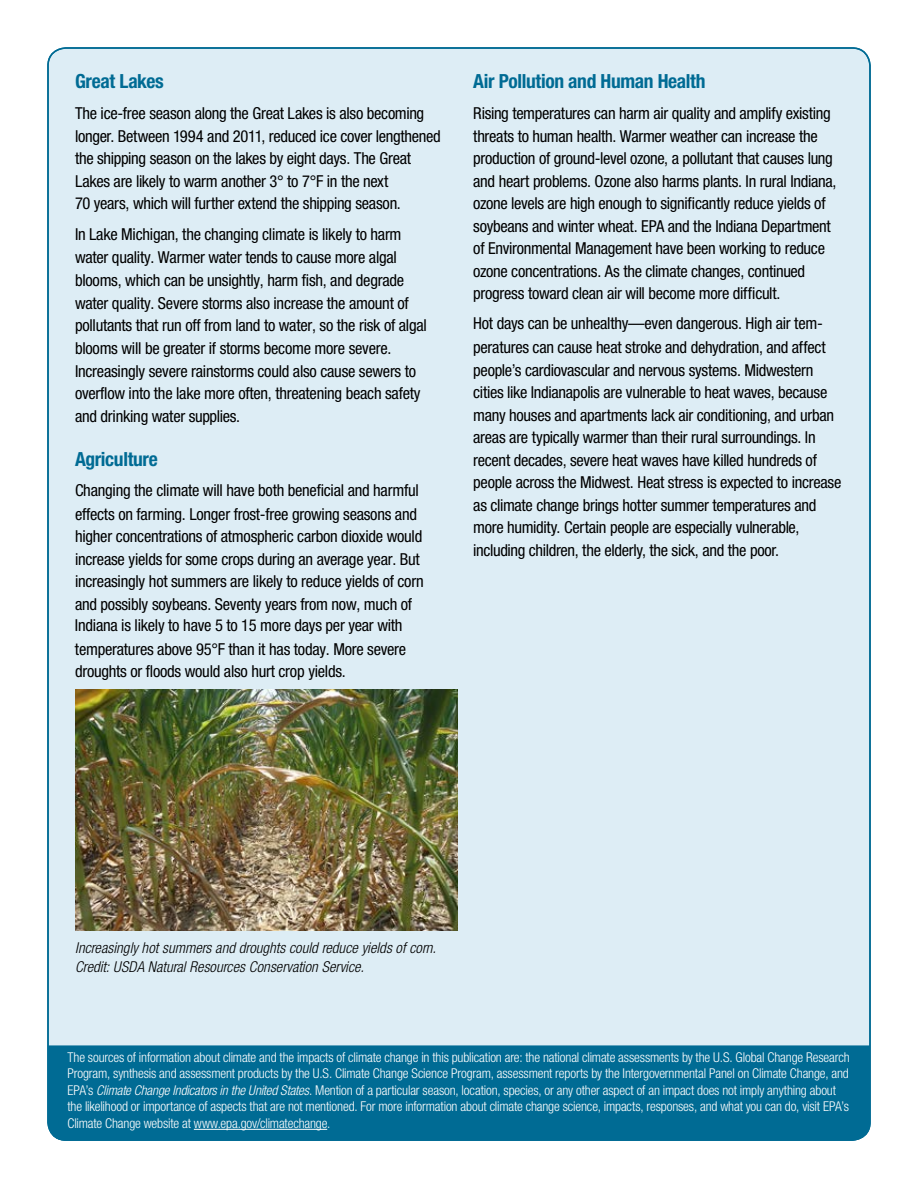
<style>
.page{position:relative;width:918px;height:1188px;background:#fff}
.page>*{position:absolute;margin:0;border:0;box-sizing:border-box;transform-origin:0 0}
.Headers{font:700 condensed 19.5px "Helvetica Neue LT Std";letter-spacing:-.02em;color:#006b94}
.Body_Copy{font:condensed 16.5px/22.5px "Helvetica Neue LT Std";letter-spacing:-.015em;color:#000}
.t1{font:italic 300 condensed 15px/19.5px "Helvetica Neue LT Std";letter-spacing:.005em;color:#000}
.Footer_Text{font:300 condensed 13.5px/16.5px "Helvetica Neue LT Std";letter-spacing:-.01em;color:#fff}
.s1{font-style:italic}
</style>
<div class="page">
<div style="left:48px;top:48px;width:822px;height:1092px;background:#ddedf5;border-radius:18px"></div>
<img style="left:75px;top:690px;width:383px;height:241px">
<div style="left:48px;top:1045px;width:822px;height:96px;background:#006b94"></div>
<hr style="left:194px;top:1129px;width:133px;height:1px;background:#fff">
<p class="Headers" style="left:75px;top:69px;width:90px">Great Lakes</p>
<p class="Body_Copy" style="left:75px;top:102px;width:367px">The ice-free season along the Great Lakes is also becoming longer. Between 1994 and 2011, reduced ice cover lengthened the shipping season on the lakes by eight days. The Great Lakes are likely to warm another 3° to 7°F in the next<br>70 years, which will further extend the shipping season.</p>
<p class="Body_Copy" style="left:75px;top:222px;width:353px">In Lake Michigan, the changing climate is likely to harm water quality. Warmer water tends to cause more algal blooms, which can be unsightly, harm fish, and degrade water quality. Severe storms also increase the amount of pollutants that run off from land to water, so the risk of algal blooms will be greater if storms become more severe.<br>Increasingly severe rainstorms could also cause sewers to overflow into the lake more often, threatening beach safety and drinking water supplies.</p>
<p class="Headers" style="left:75px;top:447px;width:84px">Agriculture</p>
<p class="Body_Copy" style="left:75px;top:479px;width:350px">Changing the climate will have both beneficial and harmful effects on farming. Longer frost-free growing seasons and higher concentrations of atmospheric carbon dioxide would increase yields for some crops during an average year. But increasingly hot summers are likely to reduce yields of corn and possibly soybeans. Seventy years from now, much of Indiana is likely to have 5 to 15 more days per year with</p>
<p class="Body_Copy" style="left:75px;top:637px;width:333px">temperatures above 95°F than it has today. More severe droughts or floods would also hurt crop yields.</p>
<p class="Headers" style="left:473px;top:69px;width:234px">Air Pollution and Human Health</p>
<p class="Body_Copy" style="left:473px;top:102px;width:365px">Rising temperatures can harm air quality and amplify existing threats to human health. Warmer weather can increase the production of ground-level ozone, a pollutant that causes lung and heart problems. Ozone also harms plants. In rural Indiana, ozone levels are high enough to significantly reduce yields of soybeans and winter wheat. EPA and the Indiana Department of Environmental Management have been working to reduce ozone concentrations. As the climate changes, continued progress toward clean air will become more difficult.</p>
<p class="Body_Copy" style="left:473px;top:312px;width:370px">Hot days can be unhealthy—even dangerous. High air tem&shy;peratures can cause heat stroke and dehydration, and affect people’s cardiovascular and nervous systems. Midwestern cities like Indianapolis are vulnerable to heat waves, because many houses and apartments lack air conditioning, and urban areas are typically warmer than their rural surroundings. In recent decades, severe heat waves have killed hundreds of people across the Midwest. Heat stress is expected to increase as climate change brings hotter summer temperatures and more humidity. Certain people are especially vulnerable, including children, the elderly, the sick, and the poor.</p>
<p class="t1" style="left:75px;top:938px;width:363px">Increasingly hot summers and droughts could reduce yields of corn.<br>Credit: USDA Natural Resources Conservation Service.</p>
<p class="Footer_Text" style="left:67px;top:1049px;width:784px">The sources of information about climate and the impacts of climate change in this publication are: the national climate assessments by the U.S. Global Change Research Program, synthesis and assessment products by the U.S. Climate Change Science Program, assessment reports by the Intergovernmental Panel on Climate Change, and EPA’s <span class="s1">Climate Change Indicators in the United States</span>. Mention of a particular season, location, species, or any other aspect of an impact does not imply anything about the likelihood or importance of aspects that are not mentioned. For more information about climate change science, impacts, responses, and what you can do, visit EPA’s Climate Change website at www.epa.gov/climatechange.</p>
</div>
